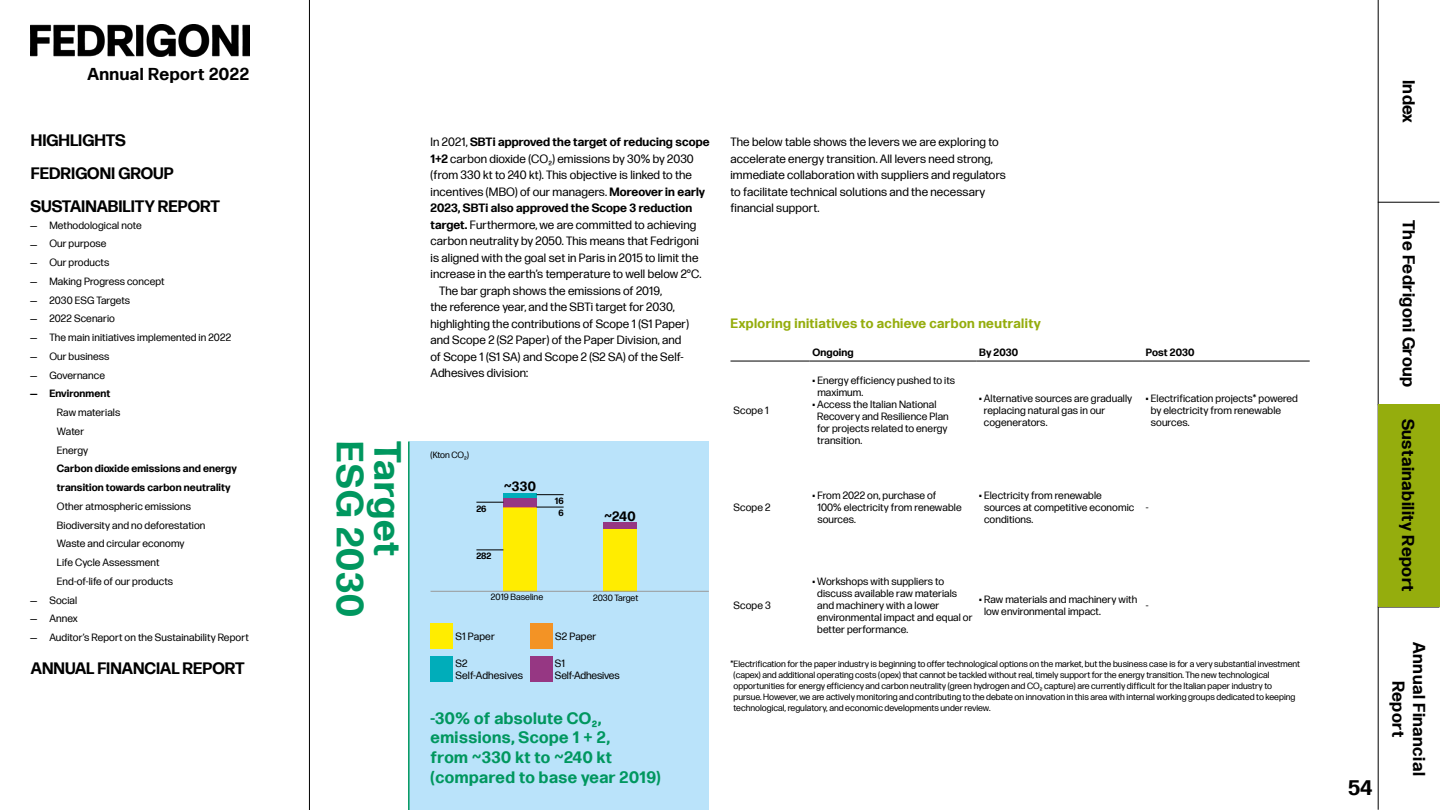
<style>
.page{position:relative;width:1440px;height:810px;background:#fff}
.page>*{position:absolute;margin:0;border:0;box-sizing:border-box;transform-origin:0 0}
.t1{font:700 37.72px "Forma DJR Text Fedrigoni";letter-spacing:.03em;color:#00975f}
.t2{font:700 21px "Forma DJR Text Fedrigoni";color:#000}
.t3{font:700 17.17px/20.6px "Forma DJR Text Fedrigoni";letter-spacing:.03em;color:#000;text-align:center}
.t4{font:700 16.5px/19.8px "Forma DJR Text Fedrigoni";letter-spacing:.03em;color:#00975f}
.t5{font:700 16.5px "Forma DJR Text Fedrigoni";color:#000}
.t6{font:700 13.5px "Forma DJR Text Fedrigoni";letter-spacing:.03em;color:#95ad0d}
.t7{font:700 13.5px "Forma DJR Text Fedrigoni";letter-spacing:.03em;color:#000}
.t8{font:12px/18.8px "Forma DJR Text Fedrigoni";letter-spacing:.01em;color:#000;text-align:justify}
.t9{font:700 12px "Forma DJR Text Fedrigoni";letter-spacing:.01em;color:#000}
.t10{font:10.5px/12px "Forma DJR Text Fedrigoni";letter-spacing:.01em;color:#000}
.t11{font:700 10.5px/18.8px "Forma DJR Text Fedrigoni";letter-spacing:.01em;color:#000}
.t12{font:10.5px/12px "Forma DJR Text Fedrigoni";letter-spacing:-.01em;color:#000}
.t13{font:9px/10.8px "Forma DJR Text Fedrigoni";color:#000}
.t14{font:700 9px "Forma DJR Text Fedrigoni";color:#000}
.s1{font-weight:400}
.s2{font-weight:700}
</style>
<div class="page">
<hr style="left:309px;top:0;width:1px;height:810px;background:#000">
<hr style="left:1378px;top:0;width:1px;height:810px;background:#000">
<hr style="left:1378px;top:202px;width:61px;height:1px;background:#000">
<hr style="left:1378px;top:607px;width:61px;height:1px;background:#000">
<div style="left:1378px;top:404px;width:61px;height:203px;background:#95ad0d"></div>
<img style="left:31px;top:25px;width:218px;height:32px">
<div style="left:410px;top:441px;width:299px;height:369px;background:#bae3fa"></div>
<div style="left:503px;top:508px;width:34px;height:84px;background:#ffed00"></div>
<div style="left:603px;top:529px;width:34px;height:63px;background:#ffed00"></div>
<hr style="left:503px;top:506px;width:34px;height:2px;background:#f39325">
<div style="left:503px;top:498px;width:34px;height:8px;background:#963783"></div>
<div style="left:503px;top:493px;width:34px;height:5px;background:#00adba"></div>
<div style="left:603px;top:523px;width:34px;height:6px;background:#963783"></div>
<hr style="left:431px;top:591px;width:278px;height:1px;background:#999">
<svg style="left:537px;top:494px;width:27px;height:1px"></svg>
<svg style="left:537px;top:507px;width:27px;height:1px"></svg>
<svg style="left:476px;top:502px;width:27px;height:1px"></svg>
<svg style="left:476px;top:550px;width:27px;height:1px"></svg>
<div style="left:431px;top:623px;width:22px;height:25px;background:#ffed00"></div>
<div style="left:530px;top:623px;width:23px;height:25px;background:#f39325"></div>
<div style="left:530px;top:656px;width:23px;height:25px;background:#963783"></div>
<div style="left:431px;top:656px;width:22px;height:25px;background:#00adba"></div>
<hr style="left:408px;top:441px;width:2px;height:369px;background:#00975f">
<hr style="left:730px;top:361px;width:79px;height:1px;background:#000">
<hr style="left:809px;top:361px;width:167px;height:1px;background:#000">
<hr style="left:976px;top:361px;width:167px;height:1px;background:#000">
<hr style="left:1143px;top:361px;width:167px;height:1px;background:#000">
<h3 class="t3" style="left:87px;top:63px;width:163px">Annual Report 2022</h3>
<h3 class="t5" style="left:31px;top:130px;width:96px">HIGHLIGHTS</h3>
<h3 class="t5" style="left:31px;top:163px;width:144px">FEDRIGONI GROUP</h3>
<h3 class="t5" style="left:31px;top:196px;width:191px">SUSTAINABILITY REPORT</h3>
<p class="t8" style="left:30px;top:216px;width:9px">— — — — — — — — —</p>
<p class="t9" style="left:30px;top:387px;width:9px">—</p>
<p class="t8" style="left:30px;top:591px;width:9px">— — —</p>
<p class="t10" style="left:49px;top:215px;width:183px;line-height:18.8px">Methodological note<br>Our purpose<br>Our products<br>Making Progress concept<br>2030 ESG Targets<br>2022 Scenario<br>The main initiatives implemented in 2022<br>Our business<br>Governance</p>
<p class="t11" style="left:49px;top:384px;width:62px">Environment</p>
<p class="t10" style="left:57px;top:403px;width:65px;line-height:18.8px">Raw materials<br>Water<br>Energy</p>
<p class="t11" style="left:57px;top:459px;width:182px">Carbon dioxide emissions and energy transition towards carbon neutrality</p>
<p class="t10" style="left:57px;top:500px;width:136px">Other atmospheric emissions</p>
<p class="t10" style="left:57px;top:519px;width:150px">Biodiversity and no deforestation</p>
<p class="t10" style="left:57px;top:538px;width:129px">Waste and circular economy</p>
<p class="t10" style="left:57px;top:556px;width:104px">Life Cycle Assessment</p>
<p class="t10" style="left:57px;top:575px;width:118px">End-of-life of our products</p>
<p class="t10" style="left:49px;top:594px;width:29px">Social</p>
<p class="t10" style="left:49px;top:613px;width:30px">Annex</p>
<p class="t10" style="left:49px;top:631px;width:201px">Auditor’s Report on the Sustainability Report</p>
<h3 class="t5" style="left:31px;top:658px;width:215px">ANNUAL FINANCIAL REPORT</h3>
<h1 class="t1" style="left:374px;top:441px;width:177px;rotate:90deg">ESG 2030</h1>
<h1 class="t1" style="left:412px;top:441px;width:116px;rotate:90deg">Target</h1>
<p class="t9" style="left:431px;top:134px;width:281px"><span class="s1">In 2021,</span> SBTi approved the target of reducing scope</p>
<p class="t8" style="left:431px;top:149px;width:265px"><span class="s2">1+2</span> carbon dioxide (CO₂) emissions by 30% by 2030</p>
<p class="t8" style="left:431px;top:165px;width:263px">(from 330 kt to 240 kt). This objective is linked to the</p>
<p class="t8" style="left:431px;top:182px;width:276px">incentives (MBO) of our managers. <span class="s2">Moreover in early</span></p>
<p class="t9" style="left:431px;top:200px;width:263px">2023, SBTi also approved the Scope 3 reduction</p>
<p class="t8" style="left:431px;top:215px;width:267px"><span class="s2">target.</span> Furthermore, we are committed to achieving</p>
<p class="t8" style="left:431px;top:231px;width:270px">carbon neutrality by 2050. This means that Fedrigoni</p>
<p class="t8" style="left:431px;top:248px;width:269px">is aligned with the goal set in Paris in 2015 to limit the</p>
<p class="t8" style="left:431px;top:264px;width:272px">increase in the earth’s temperature to well below 2°C.</p>
<p class="t8" style="left:439px;top:281px;width:224px">The bar graph shows the emissions of 2019,</p>
<p class="t8" style="left:431px;top:297px;width:246px">the reference year, and the SBTi target for 2030,</p>
<p class="t8" style="left:431px;top:314px;width:260px">highlighting the contributions of Scope 1 (S1 Paper)</p>
<p class="t8" style="left:431px;top:330px;width:252px">and Scope 2 (S2 Paper) of the Paper Division, and</p>
<p class="t8" style="left:431px;top:347px;width:255px">of Scope 1 (S1 SA) and Scope 2 (S2 SA) of the Self-</p>
<p class="t8" style="left:431px;top:363px;width:99px">Adhesives division:</p>
<p class="t13" style="left:431px;top:450px;width:40px">(Kton CO₂)</p>
<p class="t14" style="left:476px;top:503px;width:12px">26</p>
<p class="t7" style="left:504px;top:478px;width:33px">~330</p>
<p class="t14" style="left:476px;top:550px;width:17px">282</p>
<p class="t14" style="left:555px;top:495px;width:10px">16</p>
<p class="t14" style="left:558px;top:507px;width:7px">6</p>
<p class="t7" style="left:604px;top:507px;width:33px">~240</p>
<p class="t13" style="left:491px;top:591px;width:54px">2019 Baseline</p>
<p class="t13" style="left:593px;top:592px;width:47px">2030 Target</p>
<p class="t10" style="left:456px;top:630px;width:41px">S1 Paper</p>
<p class="t10" style="left:555px;top:630px;width:43px">S2 Paper</p>
<p class="t10" style="left:456px;top:657px;width:69px">S2<br>Self-Adhesives</p>
<p class="t12" style="left:555px;top:657px;width:66px">S1<br>Self-Adhesives</p>
<h3 class="t4" style="left:431px;top:708px;width:232px">-30% of absolute CO₂, emissions, Scope 1 + 2,<br>from ~330 kt to ~240 kt (compared to base year 2019)</h3>
<p class="t8" style="left:730px;top:134px;width:277px;line-height:16.5px;text-align:left">The below table shows the levers we are exploring to accelerate energy transition. All levers need strong, immediate collaboration with suppliers and regulators to facilitate technical solutions and the necessary financial support.</p>
<p class="t6" style="left:730px;top:314px;width:312px">Exploring initiatives to achieve carbon neutrality</p>
<p class="t10" style="left:734px;top:404px;width:37px">Scope 1</p>
<p class="t10" style="left:734px;top:501px;width:38px">Scope 2</p>
<p class="t10" style="left:734px;top:599px;width:39px">Scope 3</p>
<p class="t11" style="left:812px;top:343px;width:43px">Ongoing</p>
<p class="t11" style="left:979px;top:343px;width:40px">By 2030</p>
<p class="t11" style="left:1146px;top:343px;width:50px">Post 2030</p>
<p class="t10" style="left:817px;top:374px;width:139px;text-indent:-5px">• Energy efficiency pushed to its maximum.</p>
<p class="t10" style="left:817px;top:398px;width:133px;text-indent:-5px">• Access the Italian National<br>Recovery and Resilience Plan for projects related to energy transition.</p>
<p class="t10" style="left:984px;top:392px;width:150px;text-indent:-5px">• Alternative sources are gradually replacing natural gas in our cogenerators.</p>
<p class="t10" style="left:1151px;top:392px;width:149px;text-indent:-5px">• Electrification projects* powered by electricity from renewable sources.</p>
<p class="t10" style="left:817px;top:489px;width:146px;text-indent:-5px">• From 2022 on, purchase of<br>100% electricity from renewable sources.</p>
<p class="t10" style="left:984px;top:489px;width:152px;text-indent:-5px">• Electricity from renewable sources at competitive economic conditions.</p>
<p class="t10" style="left:1146px;top:501px;width:4px">-</p>
<p class="t10" style="left:817px;top:575px;width:157px;text-indent:-5px">• Workshops with suppliers to discuss available raw materials and machinery with a lower environmental impact and equal or better performance.</p>
<p class="t10" style="left:984px;top:593px;width:155px;text-indent:-5px">• Raw materials and machinery with low environmental impact.</p>
<p class="t10" style="left:1146px;top:599px;width:4px">-</p>
<p class="t13" style="left:734px;top:659px;width:568px;text-indent:-3px">*Electrification for the paper industry is beginning to offer technological options on the market, but the business case is for a very substantial investment (capex) and additional operating costs (opex) that cannot be tackled without real, timely support for the energy transition. The new technological opportunities for energy efficiency and carbon neutrality (green hydrogen and CO₂ capture) are currently difficult for the Italian paper industry to pursue. However, we are actively monitoring and contributing to the debate on innovation in this area with internal working groups dedicated to keeping technological, regulatory, and economic developments under review.</p>
<h3 class="t3" style="left:1419px;top:80px;width:45px;rotate:90deg">Index</h3>
<h3 class="t3" style="left:1419px;top:220px;width:169px;rotate:90deg">The Fedrigoni Group</h3>
<h3 class="t3" style="left:1419px;top:419px;width:175px;rotate:90deg">Sustainability Report</h3>
<h2 class="t2" style="left:1348px;top:774px;width:26px">54</h2>
<h3 class="t3" style="left:1430px;top:642px;width:135px;rotate:90deg">Annual Financial<br>Report</h3>
</div>
